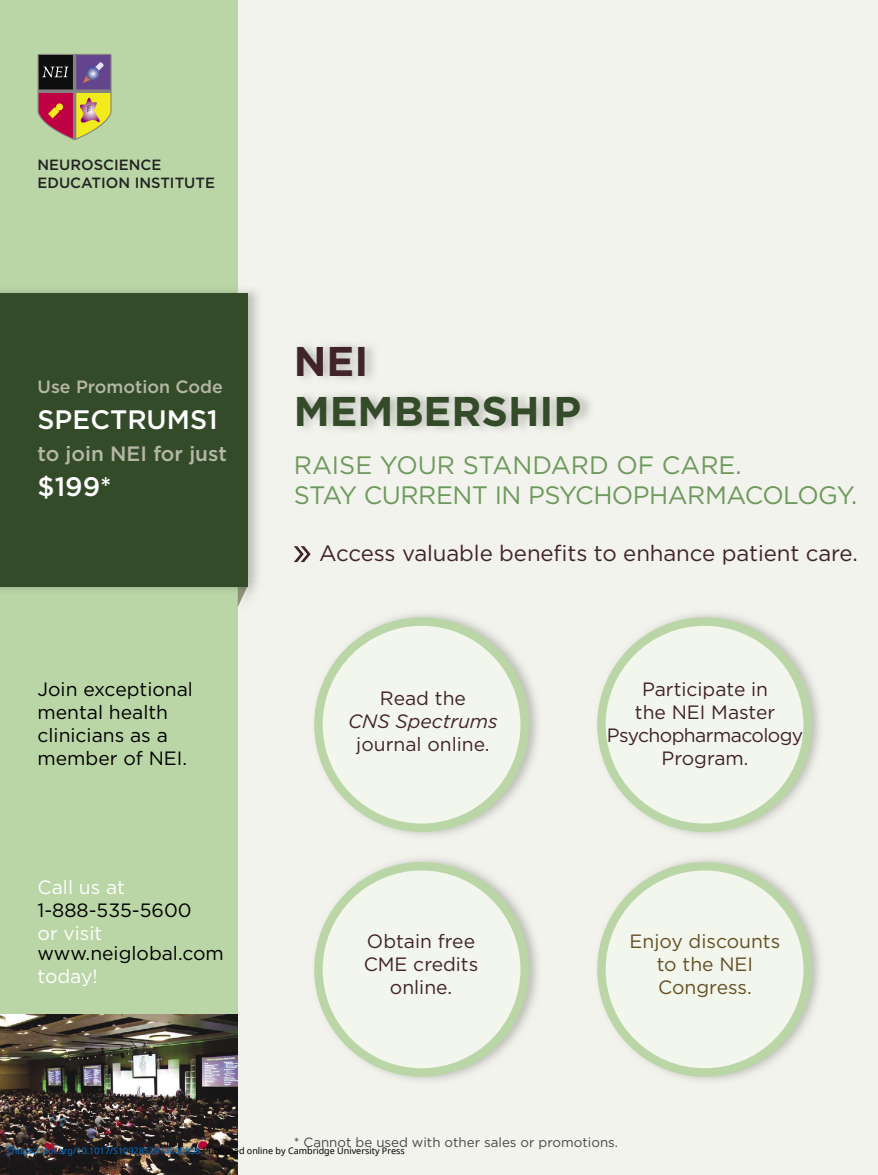
<style>
.page{position:relative;width:878px;height:1175px;background:#fff}
.page>*{position:absolute;margin:0;border:0;box-sizing:border-box;transform-origin:0 0}
.t1{font:700 41.55px "Gotham";color:#344b29}
.t2{font:700 41.55px "Gotham";color:#41232b}
.t3{font:500 26.7px "Gotham";color:#fff}
.t4{font:25.2px/30.3px "Gotham";letter-spacing:-.02em;color:#6e995d}
.t5{font:22.2px "Gotham";letter-spacing:-.005em;color:#41232b}
.t6{font:500 20.7px "Gotham";color:#b5b8a6}
.t7{font:19.2px/23.1px "Gotham";color:#41232b;text-align:center}
.t8{font:19.2px/23.1px "Gotham";color:#000}
.t9{font:19.2px/23.1px "Gotham";color:#645024;text-align:center}
.t10{font:19.2px "Gotham";color:#fff}
.t11{font:italic 19.2px "Gotham";color:#41232b}
.t12{font:500 17.85px "Gotham";color:#b5b8a6}
.t13{font:500 14.85px/17.9px "Gotham";color:#232323}
.t14{font:13.35px "Gotham";color:#484848}
.t15{font:9px "Noto Sans";color:#0172cf}
.s1{color:#000}
</style>
<div class="page">
<div style="left:0;top:0;width:878px;height:1174px;background:#f1f3ec"></div>
<div style="left:0;top:0;width:238px;height:1174px;background:#bbd6a6"></div>
<img style="left:0;top:1014px;width:238px;height:160px">
<img style="left:238px;top:290px;width:20px;height:310px">
<img style="left:247px;top:578px;width:11px;height:16px">
<svg style="left:236px;top:586px;width:11px;height:21px"></svg>
<div style="left:0;top:293px;width:247px;height:293px;background:#344b29"></div>
<img style="left:314px;top:614px;width:224px;height:222px">
<div style="left:318px;top:621px;width:206px;height:206px;background:#f2f6ec;border-radius:50%"></div>
<div style="left:314px;top:617px;width:215px;height:215px;border:8px solid #bbd6a6;border-radius:50%"></div>
<img style="left:314px;top:859px;width:224px;height:222px">
<div style="left:318px;top:866px;width:206px;height:206px;background:#f2f6ec;border-radius:50%"></div>
<div style="left:314px;top:862px;width:215px;height:214px;border:8px solid #bbd6a6;border-radius:50%"></div>
<img style="left:597px;top:859px;width:223px;height:222px">
<div style="left:601px;top:866px;width:206px;height:206px;background:#f2f6ec;border-radius:50%"></div>
<div style="left:597px;top:862px;width:214px;height:214px;border:8px solid #bbd6a6;border-radius:50%"></div>
<img style="left:597px;top:614px;width:223px;height:222px">
<div style="left:601px;top:621px;width:206px;height:206px;background:#f2f6ec;border-radius:50%"></div>
<div style="left:597px;top:617px;width:214px;height:215px;border:8px solid #bbd6a6;border-radius:50%"></div>
<svg style="left:37px;top:53px;width:75px;height:88px;background:#936d5f"></svg>
<svg style="left:294px;top:546px;width:16px;height:16px"></svg>
<p class="t13" style="left:38px;top:156px;width:179px">NEUROSCIENCE<br>EDUCATION INSTITUTE</p>
<p class="t12" style="left:38px;top:376px;width:187px">Use Promotion Code</p>
<h2 class="t3" style="left:38px;top:404px;width:182px">SPECTRUMS1</h2>
<p class="t6" style="left:38px;top:441px;width:191px">to join NEI for just</p>
<h2 class="t3" style="left:38px;top:471px;width:76px">$199*</h2>
<p class="t8" style="left:38px;top:679px;width:157px">Join exceptional mental health clinicians as a member of NEI.</p>
<p class="t10" style="left:38px;top:878px;width:89px">Call us at</p>
<p class="t8" style="left:38px;top:899px;width:155px">1-888-535-5600</p>
<p class="t10" style="left:38px;top:924px;width:66px">or visit</p>
<p class="t8" style="left:38px;top:942px;width:188px">www.neiglobal.com</p>
<p class="t10" style="left:38px;top:967px;width:62px">today!</p>
<h1 class="t2" style="left:294px;top:343px;width:76px">NEI</h1>
<h1 class="t1" style="left:294px;top:393px;width:289px">MEMBERSHIP</h1>
<h3 class="t4" style="left:294px;top:452px;width:565px">RAISE YOUR STANDARD OF CARE.<br>STAY CURRENT IN PSYCHOPHARMACOLOGY.</h3>
<p class="t5" style="left:319px;top:543px;width:540px">Access valuable benefits to enhance patient care.</p>
<p class="t7" style="left:380px;top:687px;width:87px">Read the</p>
<p class="t11" style="left:348px;top:712px;width:151px">CNS Spectrums</p>
<p class="t7" style="left:356px;top:734px;width:135px">journal online.</p>
<p class="t7" style="left:606px;top:679px;width:198px">Participate in<br>the NEI Master<br>Psychopharmacology<br>Program.</p>
<p class="t7" style="left:363px;top:930px;width:116px">Obtain free<br>CME credits online.</p>
<p class="t9" style="left:629px;top:930px;width:152px">Enjoy discounts to the NEI<br>Congress.</p>
<p class="t14" style="left:294px;top:1136px;width:326px">* Cannot be used with other sales or promotions.</p>
<p class="t15" style="left:12px;top:1143px;width:394px">https://doi.org/10.1017/S1092852914000558 <span class="s1">Published online by Cambridge University Press</span></p>
</div>
